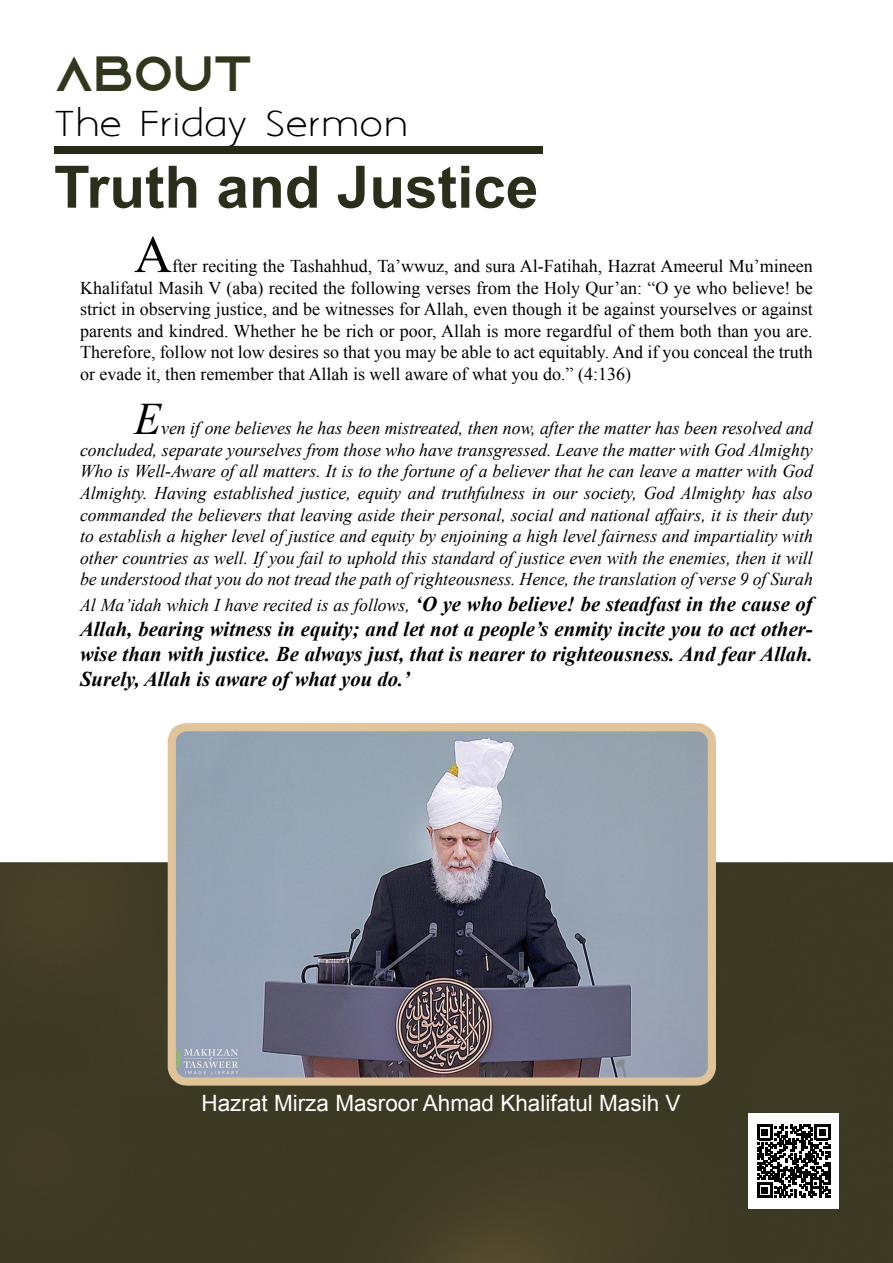
<style>
.page{position:relative;width:893px;height:1263px;background:#fff}
.page>*{position:absolute;margin:0;border:0;box-sizing:border-box;transform-origin:0 0}
.t1{font:700 58.5px "Arial";color:#2a2e1a}
.t2{font:52.5px "Times New Roman";color:#000}
.t3{font:700 49.5px "Azonix";color:#31371c}
.t4{font:italic 45px "Times New Roman";color:#000}
.t5{font:31.5px "Aaargh Normal";color:#000101;scale:1.19 1}
.t6{font:22.5px "Arial";color:#fff}
.t7{font:italic 700 21px/25.2px "Times New Roman";color:#000;text-align:justify}
.t8{font:italic 18px/21.6px "Times New Roman";color:#000;text-align:justify}
.t9{font:18px/21.6px "Times New Roman";color:#000;text-align:justify}
.s1{font-weight:700;font-size:21px}
</style>
<div class="page">
<img style="left:0;top:146px;width:893px;height:1117px">
<div style="left:55px;top:146px;width:488px;height:8px;background:#272a15"></div>
<div style="left:748px;top:1113px;width:91px;height:96px;background:#fff"></div>
<svg style="left:757px;top:1124px;width:73px;height:74px"></svg>
<h3 class="t3" style="left:54px;top:43px;width:200px">ABOUT</h3>
<h3 class="t5" style="left:54px;top:106px;width:299px">The Friday Sermon</h3>
<h1 class="t1" style="left:54px;top:146px;width:486px">Truth and Justice</h1>
<h2 class="t2" style="left:134px;top:219px;width:39px">A</h2>
<p class="t9" style="left:80px;top:255px;width:734px;text-indent:92px">fter reciting the Tashahhud, Ta’wwuz, and sura Al-Fatihah, Hazrat Ameerul Mu’mineen Khalifatul Masih V (aba) recited the following verses from the Holy Qur’an: “O ye who believe! be strict in observing justice, and be witnesses for Allah, even though it be against yourselves or against parents and kindred. Whether he be rich or poor, Allah is more regardful of them both than you are.<br>Therefore, follow not low desires so that you may be able to act equitably. And if you conceal the truth or evade it, then remember that Allah is well aware of what you do.” (4:136)</p>
<h3 class="t4" style="left:134px;top:388px;width:29px">E</h3>
<p class="t8" style="left:80px;top:417px;width:734px;text-indent:81px">ven if one believes he has been mistreated, then now, after the matter has been resolved and concluded, separate yourselves from those who have transgressed. Leave the matter with God Almighty Who is Well-Aware of all matters. It is to the fortune of a believer that he can leave a matter with God Almighty. Having established justice, equity and truthfulness in our society, God Almighty has also commanded the believers that leaving aside their personal, social and national affairs, it is their duty to establish a higher level of justice and equity by enjoining a high level fairness and impartiality with other countries as well. If you fail to uphold this standard of justice even with the enemies, then it will be understood that you do not tread the path of righteousness. Hence, the translation of verse 9 of Surah</p>
<p class="t8" style="left:80px;top:593px;width:734px">Al Ma’idah which I have recited is as follows, <span class="s1">‘O ye who believe! be steadfast in the cause of</span></p>
<p class="t7" style="left:80px;top:615px;width:734px">Allah, bearing witness in equity; and let not a people’s enmity incite you to act other&shy;wise than with justice. Be always just, that is nearer to righteousness. And fear Allah.<br>Surely, Allah is aware of what you do.’</p>
<p class="t6" style="left:202px;top:1087px;width:480px">Hazrat Mirza Masroor Ahmad Khalifatul Masih V</p>
</div>
